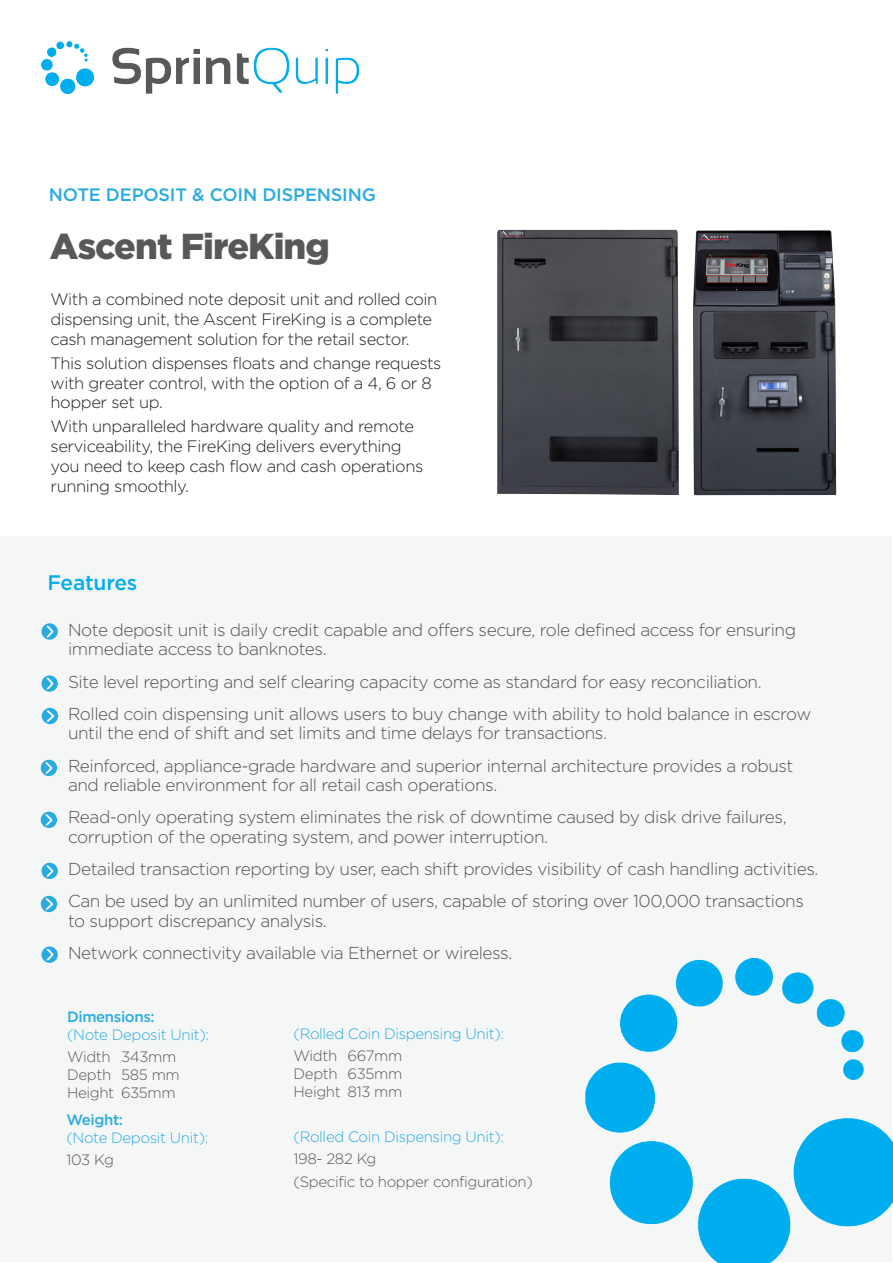
<style>
.page{position:relative;width:893px;height:1263px;background:#fff}
.page>*{position:absolute;margin:0;border:0;box-sizing:border-box;transform-origin:0 0}
.Product_Name{font:900 36px "Gotham";letter-spacing:-.025em;color:#57585a}
.Features{font:500 21px "Gotham HTF";letter-spacing:-.01em;color:#00aeef}
.Category_Name{font:500 18px "Gotham HTF";letter-spacing:-.01em;color:#29abe2}
.Bullet_Points{font:300 17.25px/19.5px "Gotham HTF";letter-spacing:-.025em;color:#505153}
.t1{font:300 16.5px/19.8px "Gotham HTF";letter-spacing:-.025em;color:#231f20}
.t2{font:300 15px "Gotham HTF";letter-spacing:-.025em;color:#57585a}
.t3{font:300 15px "Gotham HTF";letter-spacing:-.025em;color:#29abe2}
.t4{font:500 15px "Gotham HTF";letter-spacing:-.025em;color:#29abe2}
</style>
<div class="page">
<div style="left:1px;top:536px;width:891px;height:726px;background:#f5f7f7"></div>
<svg style="left:41px;top:623px;width:17px;height:17px"></svg>
<svg style="left:44px;top:626px;width:12px;height:11px"></svg>
<img style="left:41px;top:41px;width:318px;height:53px">
<svg style="left:41px;top:675px;width:17px;height:17px"></svg>
<svg style="left:44px;top:678px;width:12px;height:11px"></svg>
<img style="left:586px;top:959px;width:307px;height:303px">
<svg style="left:42px;top:708px;width:16px;height:16px"></svg>
<svg style="left:45px;top:710px;width:11px;height:12px"></svg>
<svg style="left:41px;top:760px;width:16px;height:16px"></svg>
<svg style="left:43px;top:762px;width:12px;height:12px"></svg>
<svg style="left:41px;top:812px;width:16px;height:16px"></svg>
<svg style="left:43px;top:814px;width:12px;height:12px"></svg>
<svg style="left:41px;top:863px;width:17px;height:16px"></svg>
<svg style="left:44px;top:865px;width:12px;height:12px"></svg>
<img style="left:497px;top:230px;width:182px;height:265px">
<img style="left:693px;top:230px;width:143px;height:265px">
<svg style="left:41px;top:896px;width:16px;height:16px"></svg>
<svg style="left:44px;top:898px;width:11px;height:12px"></svg>
<svg style="left:41px;top:946px;width:17px;height:17px"></svg>
<svg style="left:44px;top:949px;width:12px;height:11px"></svg>
<p class="Category_Name" style="left:49px;top:185px;width:329px">NOTE DEPOSIT &amp; COIN DISPENSING</p>
<p class="Product_Name" style="left:50px;top:221px;width:281px">Ascent FireKing</p>
<p class="t1" style="left:51px;top:289px;width:388px">With a combined note deposit unit and rolled coin dispensing unit, the Ascent FireKing is a complete cash management solution for the retail sector.</p>
<p class="t1" style="left:51px;top:353px;width:392px">This solution dispenses floats and change requests with greater control, with the option of a 4, 6 or 8 hopper set up.</p>
<p class="t1" style="left:51px;top:416px;width:374px">With unparalleled hardware quality and remote serviceability, the FireKing delivers everything you need to keep cash flow and cash operations running smoothly.</p>
<p class="Features" style="left:47px;top:570px;width:92px">Features</p>
<p class="Bullet_Points" style="left:68px;top:620px;width:729px">Note deposit unit is daily credit capable and offers secure, role defined access for ensuring immediate access to banknotes.</p>
<p class="Bullet_Points" style="left:68px;top:672px;width:695px">Site level reporting and self clearing capacity come as standard for easy reconciliation.</p>
<p class="Bullet_Points" style="left:68px;top:704px;width:745px">Rolled coin dispensing unit allows users to buy change with ability to hold balance in escrow until the end of shift and set limits and time delays for transactions.</p>
<p class="Bullet_Points" style="left:68px;top:756px;width:727px">Reinforced, appliance-grade hardware and superior internal architecture provides a robust and reliable environment for all retail cash operations.</p>
<p class="Bullet_Points" style="left:68px;top:807px;width:720px">Read-only operating system eliminates the risk of downtime caused by disk drive failures, corruption of the operating system, and power interruption.</p>
<p class="Bullet_Points" style="left:68px;top:859px;width:752px">Detailed transaction reporting by user, each shift provides visibility of cash handling activities.</p>
<p class="Bullet_Points" style="left:68px;top:891px;width:737px">Can be used by an unlimited number of users, capable of storing over 100,000 transactions to support discrepancy analysis.</p>
<p class="Bullet_Points" style="left:68px;top:943px;width:446px">Network connectivity available via Ethernet or wireless.</p>
<p class="t4" style="left:67px;top:1008px;width:89px">Dimensions:</p>
<p class="t3" style="left:67px;top:1026px;width:143px">(Note Deposit Unit):</p>
<p class="t2" style="left:67px;top:1048px;width:111px">Width 343mm</p>
<p class="t2" style="left:67px;top:1066px;width:114px">Depth 585 mm</p>
<p class="t2" style="left:67px;top:1084px;width:110px">Height 635mm</p>
<p class="t4" style="left:67px;top:1111px;width:58px">Weight:</p>
<p class="t3" style="left:67px;top:1129px;width:143px">(Note Deposit Unit):</p>
<p class="t2" style="left:67px;top:1151px;width:49px">103 Kg</p>
<p class="t3" style="left:294px;top:1025px;width:212px">(Rolled Coin Dispensing Unit):</p>
<p class="t2" style="left:294px;top:1048px;width:110px">Width 667mm</p>
<p class="t2" style="left:294px;top:1066px;width:110px">Depth 635mm</p>
<p class="t2" style="left:294px;top:1084px;width:110px">Height 813 mm</p>
<p class="t3" style="left:294px;top:1128px;width:212px">(Rolled Coin Dispensing Unit):</p>
<p class="t2" style="left:294px;top:1151px;width:84px">198- 282 Kg</p>
<p class="t2" style="left:294px;top:1173px;width:241px">(Specific to hopper configuration)</p>
</div>
